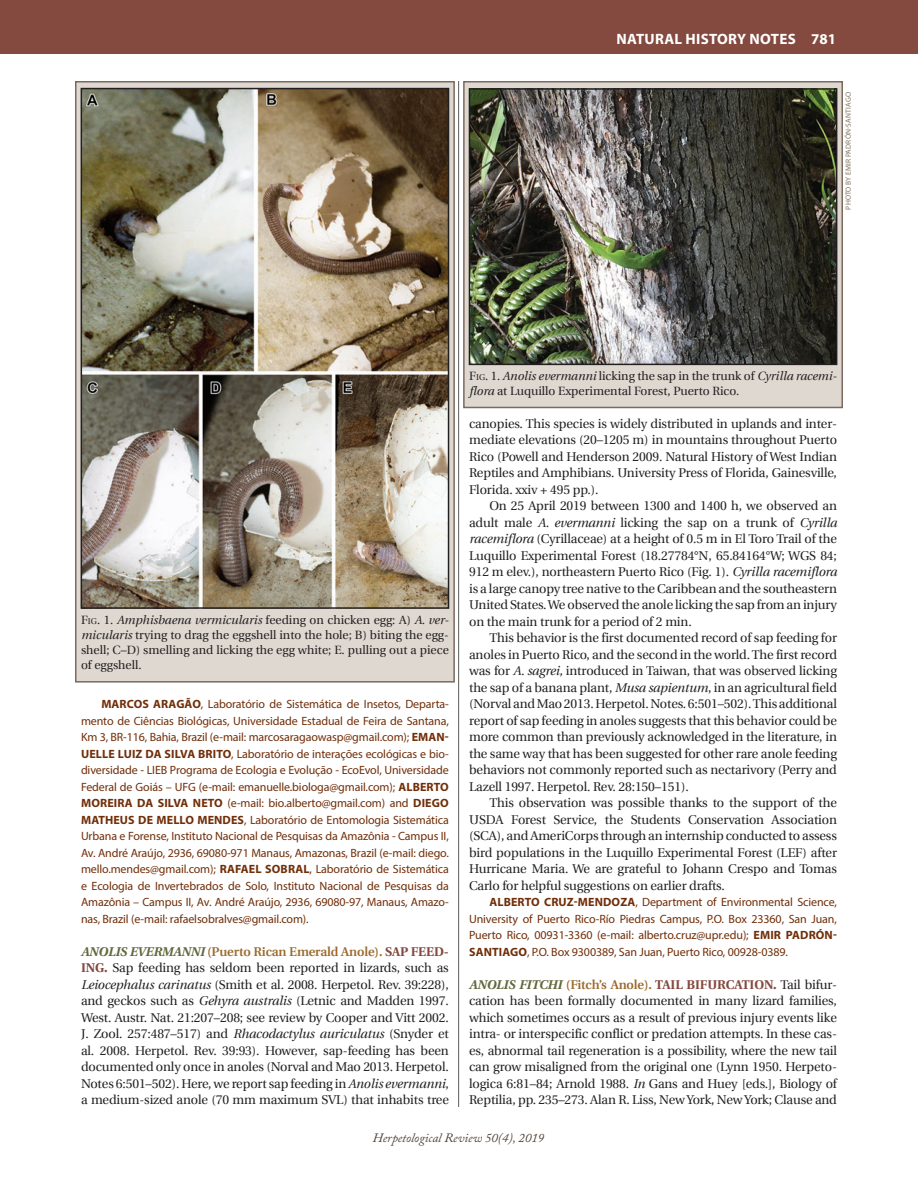
<style>
.page{position:relative;width:918px;height:1188px;background:#fff}
.page>*{position:absolute;margin:0;border:0;box-sizing:border-box;transform-origin:0 0}
.t1{font:700 15px "Myriad Pro";letter-spacing:.02em;color:#fff}
.Nat_Hist_nested_para{font:12.75px/16.5px "Utopia";letter-spacing:-.01em;color:#231f20;text-align:justify}
.t2{font:italic 12.75px "Adobe Caslon Pro";color:#504137}
.Geo_Dist_authors{font:12px/16.5px "Myriad Pro";letter-spacing:-.01em;color:#712e09;text-align:justify}
.t3{font:12px/15px "Utopia";color:#231f20;text-align:justify}
.t4{font:7.5px "Myriad Pro";letter-spacing:.02em;color:#7e725e}
.s1{font-style:inherit}
.s2{font-size:8.4px}
.s3{font-style:italic}
.s4{font-weight:700}
.s5{font-weight:700;font-style:italic;color:#63673c}
.s6{font-weight:600;color:#9a6a2c}
.s7{font-weight:700;color:#84493f}
</style>
<div class="page">
<hr style="left:458px;top:81px;width:1px;height:1026px;background:#5e5e5c">
<div style="left:0;top:0;width:918px;height:54px;background:#84493f"></div>
<div style="left:75px;top:81px;width:380px;height:602px;background:#ded8d1;border:2px solid #7a6a5f"></div>
<img style="left:84px;top:91px;width:362px;height:515px">
<div style="left:81px;top:88px;width:368px;height:521px;border:2px solid #231f20"></div>
<div style="left:463px;top:81px;width:380px;height:327px;background:#ded8d1;border:2px solid #7a6a5f"></div>
<img style="left:472px;top:91px;width:362px;height:271px">
<div style="left:469px;top:88px;width:368px;height:277px;border:2px solid #231f20"></div>
<p class="t1" style="left:616px;top:29px;width:221px">NATURAL HISTORY NOTES 781</p>
<p class="t4" style="left:844px;top:210px;width:119px;rotate:-90deg">PHOTO BY EMIR PADRÓN-SANTIAGO</p>
<p class="t3" style="left:81px;top:613px;width:369px"><span class="s1">F</span><span class="s2">ig</span><span class="s1">.</span> 1. <span class="s3">Amphisbaena vermicularis</span> feeding on chicken egg: A) <span class="s3">A. ver&shy;micularis</span> trying to drag the eggshell into the hole; B) biting the egg&shy;shell; C–D) smelling and licking the egg white; E. pulling out a piece of eggshell.</p>
<p class="Geo_Dist_authors" style="left:81px;top:696px;width:369px;text-indent:20px"><span class="s4">MARCOS ARAGÃO</span>, Laboratório de Sistemática de Insetos, Departa&shy;mento de Ciências Biológicas, Universidade Estadual de Feira de Santana, Km 3, BR-116, Bahia, Brazil (e-mail: marcosaragaowasp@gmail.com); <span class="s4">EMAN-UELLE LUIZ DA SILVA BRITO</span>, Laboratório de interações ecológicas e bio&shy;diversidade - LIEB Programa de Ecologia e Evolução - EcoEvol, Universidade Federal de Goiás – UFG (e-mail: emanuelle.biologa@gmail.com); <span class="s4">ALBERTO MOREIRA DA SILVA NETO</span> (e-mail: bio.alberto@gmail.com) and <span class="s4">DIEGO MATHEUS DE MELLO MENDES</span>, Laboratório de Entomologia Sistemática Urbana e Forense, Instituto Nacional de Pesquisas da Amazônia - Campus II, Av. André Araújo, 2936, 69080-971 Manaus, Amazonas, Brazil (e-mail: diego. mello.mendes@gmail.com); <span class="s4">RAFAEL SOBRAL</span>, Laboratório de Sistemática e Ecologia de Invertebrados de Solo, Instituto Nacional de Pesquisas da Amazônia – Campus II, Av. André Araújo, 2936, 69080-97, Manaus, Amazo&shy;nas, Brazil (e-mail: rafaelsobralves@gmail.com).</p>
<p class="Nat_Hist_nested_para" style="left:81px;top:943px;width:369px"><span class="s5">ANOLIS EVERMANNI</span> <span class="s6">(Puerto Rican Emerald Anole).</span> <span class="s7">SAP FEED-ING.</span> Sap feeding has seldom been reported in lizards, such as <span class="s3">Leiocephalus carinatus</span> (Smith et al. 2008. Herpetol. Rev. 39:228), and geckos such as <span class="s3">Gehyra australis</span> (Letnic and Madden 1997.<br>West. Austr. Nat. 21:207–208; see review by Cooper and Vitt 2002.<br>J. Zool. 257:487–517) and <span class="s3">Rhacodactylus auriculatus</span> (Snyder et al. 2008. Herpetol. Rev. 39:93). However, sap-feeding has been documented only once in anoles (Norval and Mao 2013. Herpetol.<br>Notes 6:501–502). Here, we report sap feeding in <span class="s3">Anolis evermanni</span>, a medium-sized anole (70 mm maximum SVL) that inhabits tree</p>
<p class="t3" style="left:469px;top:369px;width:369px"><span class="s1">F</span><span class="s2">ig</span><span class="s1">. 1</span>. <span class="s3">Anolis evermanni</span> licking the sap in the trunk of <span class="s3">Cyrilla racemi&shy;flora</span> at Luquillo Experimental Forest, Puerto Rico.</p>
<p class="Nat_Hist_nested_para" style="left:469px;top:415px;width:369px">canopies. This species is widely distributed in uplands and inter&shy;mediate elevations (20–1205 m) in mountains throughout Puerto Rico (Powell and Henderson 2009. Natural History of West Indian Reptiles and Amphibians. University Press of Florida, Gainesville, Florida. xxiv + 495 pp.).</p>
<p class="Nat_Hist_nested_para" style="left:469px;top:498px;width:369px;text-indent:20px">On 25 April 2019 between 1300 and 1400 h, we observed an adult male <span class="s3">A. evermanni</span> licking the sap on a trunk of <span class="s3">Cyrilla racemiflora</span> (Cyrillaceae) at a height of 0.5 m in El Toro Trail of the Luquillo Experimental Forest (18.27784°N, 65.84164°W; WGS 84; 912 m elev.), northeastern Puerto Rico (Fig. 1). <span class="s3">Cyrilla racemiflora </span>is a large canopy tree native to the Caribbean and the southeastern United States. We observed the anole licking the sap from an injury on the main trunk for a period of 2 min.</p>
<p class="Nat_Hist_nested_para" style="left:469px;top:630px;width:369px;text-indent:20px">This behavior is the first documented record of sap feeding for anoles in Puerto Rico, and the second in the world. The first record was for <span class="s3">A. sagrei,</span> introduced in Taiwan, that was observed licking the sap of a banana plant, <span class="s3">Musa sapientum</span>, in an agricultural field (Norval and Mao 2013. Herpetol. Notes. 6:501–502). This additional report of sap feeding in anoles suggests that this behavior could be more common than previously acknowledged in the literature, in the same way that has been suggested for other rare anole feeding behaviors not commonly reported such as nectarivory (Perry and Lazell 1997. Herpetol. Rev. 28:150–151).</p>
<p class="Nat_Hist_nested_para" style="left:469px;top:795px;width:369px;text-indent:20px">This observation was possible thanks to the support of the USDA Forest Service, the Students Conservation Association (SCA), and AmeriCorps through an internship conducted to assess bird populations in the Luquillo Experimental Forest (LEF) after Hurricane Maria. We are grateful to Johann Crespo and Tomas Carlo for helpful suggestions on earlier drafts.</p>
<p class="Geo_Dist_authors" style="left:469px;top:894px;width:369px;text-indent:20px"><span class="s4">ALBERTO CRUZ-MENDOZA</span>, Department of Environmental Science, University of Puerto Rico-Río Piedras Campus, P.O. Box 23360, San Juan, Puerto Rico, 00931-3360 (e-mail: alberto.cruz@upr.edu); <span class="s4">EMIR PADRÓN-SANTIAGO</span>, P.O. Box 9300389, San Juan, Puerto Rico, 00928-0389.</p>
<p class="Nat_Hist_nested_para" style="left:469px;top:976px;width:369px"><span class="s5">ANOLIS FITCHI</span> <span class="s6">(Fitch’s Anole).</span> <span class="s7">TAIL BIFURCATION.</span> Tail bifur&shy;cation has been formally documented in many lizard families, which sometimes occurs as a result of previous injury events like intra- or interspecific conflict or predation attempts. In these cas&shy;es, abnormal tail regeneration is a possibility, where the new tail can grow misaligned from the original one (Lynn 1950. Herpeto&shy;logica 6:81–84; Arnold 1988. <span class="s3">In</span> Gans and Huey [eds.], Biology of Reptilia, pp. 235–273. Alan R. Liss, New York, New York; Clause and</p>
<p class="t2" style="left:373px;top:1130px;width:173px">Herpetological Review 50(4), 2019</p>
</div>
